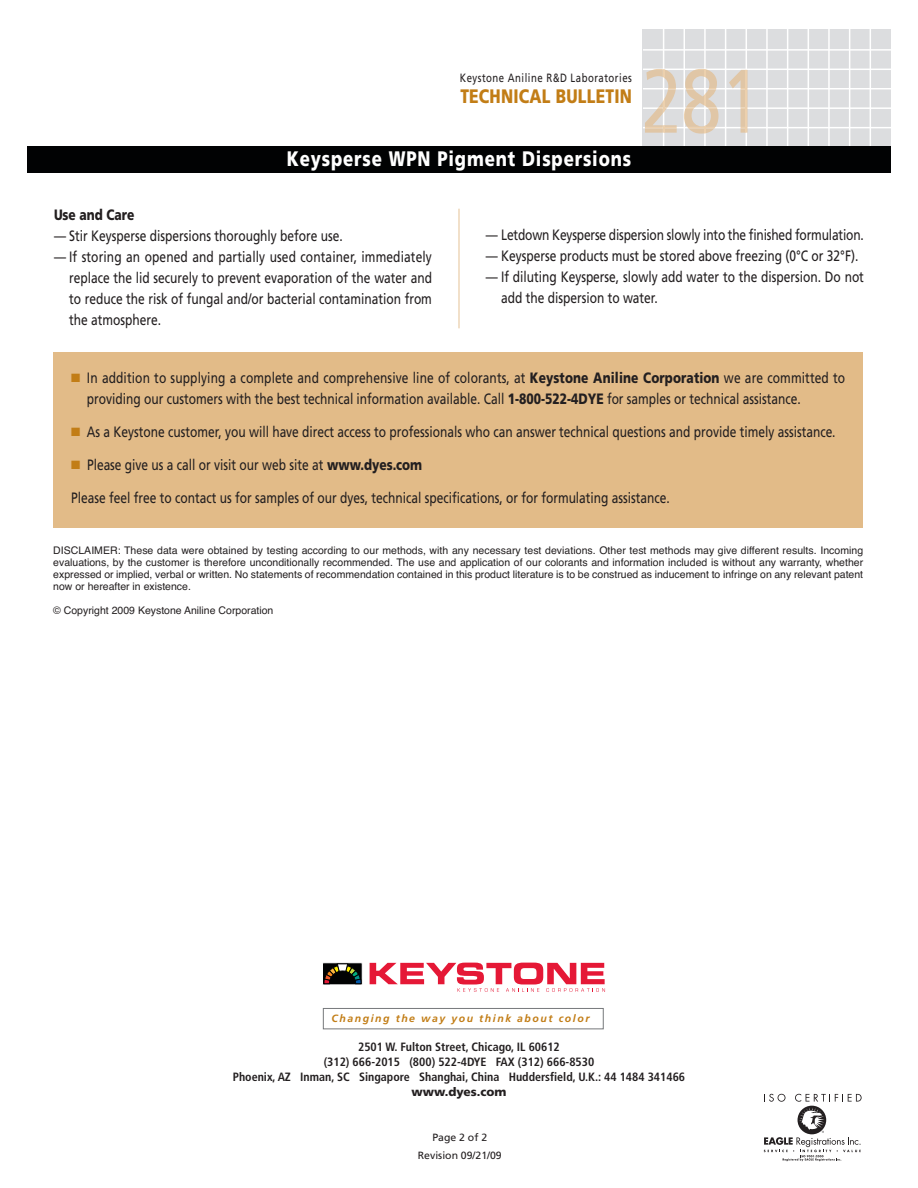
<style>
.page{position:relative;width:918px;height:1188px;background:#fff}
.page>*{position:absolute;margin:0;border:0;box-sizing:border-box;transform-origin:0 0}
.t1{font:900 21px "Frutiger";letter-spacing:.05em;color:#fff;scale:.8 1}
.t2{font:900 19.5px "Frutiger";letter-spacing:.015em;color:#c27d16;scale:.8 1}
.t3{font:15px/21px "Frutiger";color:#231f20;scale:.8 1}
.t4{font:900 15px "Frutiger";color:#231f20;scale:.8 1}
.t5{font:700 condensed 12px/15px "Frutiger";color:#231f20;text-align:center}
.t6{font:12px "Frutiger";letter-spacing:.05em;color:#231f20;scale:.8 1}
.t7{font:900 12px "Frutiger";color:#231f20}
.t8{font:10.5px/12px "Helvetica";color:#231f20;text-align:justify}
.t9{font:italic 700 10.5px "Frutiger";letter-spacing:.15em;color:#c27d16}
.t10{font:10.5px/18px "Frutiger";color:#231f20;text-align:center}
.s1{color:#c27d16}
.s2{font-weight:900}
</style>
<div class="page">
<div style="left:643px;top:29px;width:248px;height:118px;background:#dcdddf"></div>
<hr style="left:643px;top:49px;width:248px;height:2px;background:#fff">
<hr style="left:643px;top:88px;width:248px;height:1px;background:#fff">
<hr style="left:643px;top:107px;width:248px;height:2px;background:#fff">
<hr style="left:643px;top:69px;width:248px;height:1px;background:#fff">
<hr style="left:643px;top:127px;width:248px;height:1px;background:#fff">
<hr style="left:684px;top:24px;width:1px;height:303px;background:#fff">
<hr style="left:663px;top:24px;width:1px;height:303px;background:#fff">
<hr style="left:704px;top:24px;width:2px;height:303px;background:#fff">
<hr style="left:766px;top:24px;width:2px;height:303px;background:#fff">
<hr style="left:808px;top:24px;width:1px;height:303px;background:#fff">
<hr style="left:725px;top:26px;width:1px;height:300px;background:#fff">
<hr style="left:746px;top:26px;width:1px;height:304px;background:#fff">
<hr style="left:787px;top:26px;width:1px;height:307px;background:#fff">
<hr style="left:828px;top:26px;width:2px;height:309px;background:#fff">
<hr style="left:849px;top:26px;width:1px;height:300px;background:#fff">
<hr style="left:870px;top:22px;width:1px;height:310px;background:#fff">
<div style="left:27px;top:146px;width:864px;height:27px;background:#010203"></div>
<svg style="left:764px;top:1094px;width:98px;height:67px"></svg>
<svg style="left:645px;top:69px;width:103px;height:65px"></svg>
<hr style="left:684px;top:69px;width:1px;height:65px;background:#ecd0ad">
<hr style="left:663px;top:69px;width:1px;height:65px;background:#ecd0ad">
<hr style="left:704px;top:69px;width:2px;height:65px;background:#ecd0ad">
<hr style="left:725px;top:69px;width:1px;height:65px;background:#ecd0ad">
<hr style="left:746px;top:69px;width:1px;height:65px;background:#ecd0ad">
<div style="left:323px;top:1008px;width:281px;height:21px;border:1px solid #76787b"></div>
<div style="left:53px;top:353px;width:810px;height:175px;background:#e2bb88"></div>
<hr style="left:459px;top:209px;width:1px;height:119px;background:#e5c295">
<svg style="left:370px;top:963px;width:235px;height:29px"></svg>
<div style="left:322px;top:963px;width:40px;height:22px;border:1px solid #fff"></div>
<svg style="left:323px;top:963px;width:39px;height:22px"></svg>
<p class="t6" style="left:460px;top:73px;width:216px">Keystone Aniline R&amp;D Laboratories</p>
<h2 class="t2" style="left:460px;top:89px;width:216px">TECHNICAL BULLETIN</h2>
<h1 class="t1" style="left:287px;top:150px;width:432px">Keysperse WPN Pigment Dispersions</h1>
<p class="t4" style="left:54px;top:209px;width:102px">Use and Care</p>
<p class="t3" style="left:54px;top:226px;width:363px">— Stir Keysperse dispersions thoroughly before use.</p>
<p class="t3" style="left:69px;top:247px;width:455px;text-align:justify;text-indent:-15px">— If storing an opened and partially used container, immediately replace the lid securely to prevent evaporation of the water and to reduce the risk of fungal and/or bacterial contamination from the atmosphere.</p>
<p class="t3" style="left:486px;top:226px;width:474px">— Letdown Keysperse dispersion slowly into the finished formulation.</p>
<p class="t3" style="left:486px;top:247px;width:467px">— Keysperse products must be stored above freezing (0°C or 32°F).</p>
<p class="t3" style="left:501px;top:268px;width:455px;text-indent:-15px">— If diluting Keysperse, slowly add water to the dispersion. Do not add the dispersion to water.</p>
<p class="t3" style="left:87px;top:368px;width:949px;text-indent:-16px"><span class="s1">■</span> In addition to supplying a complete and comprehensive line of colorants, at <span class="s2">Keystone Aniline Corporation</span> we are committed to providing our customers with the best technical information available. Call <span class="s2">1-800-522-4DYE</span> for samples or technical assistance.</p>
<p class="t3" style="left:71px;top:422px;width:957px"><span class="s1">■</span> As a Keystone customer, you will have direct access to professionals who can answer technical questions and provide timely assistance.</p>
<p class="t3" style="left:71px;top:455px;width:440px"><span class="s1">■</span> Please give us a call or visit our web site at <span class="s2">www.dyes.com</span></p>
<p class="t3" style="left:71px;top:488px;width:750px">Please feel free to contact us for samples of our dyes, technical specifications, or for formulating assistance.</p>
<p class="t8" style="left:53px;top:544px;width:812px">DISCLAIMER: These data were obtained by testing according to our methods, with any necessary test deviations. Other test methods may give different results. Incoming evaluations, by the customer is therefore unconditionally recommended. The use and application of our colorants and information included is without any warranty, whether expressed or implied, verbal or written. No statements of recommendation contained in this product literature is to be construed as inducement to infringe on any relevant patent now or hereafter in existence.</p>
<p class="t8" style="left:53px;top:604px;width:222px">© Copyright 2009 Keystone Aniline Corporation</p>
<p class="t9" style="left:331px;top:1014px;width:260px">Changing the way you think about color</p>
<p class="t5" style="left:233px;top:1040px;width:454px">2501 W. Fulton Street, Chicago, IL 60612<br>(312) 666-2015 (800) 522-4DYE FAX (312) 666-8530<br>Phoenix, AZ Inman, SC Singapore Shanghai, China Huddersfield, U.K.: 44 1484 341466</p>
<p class="t7" style="left:411px;top:1087px;width:97px">www.dyes.com</p>
<p class="t10" style="left:418px;top:1129px;width:85px">Page 2 of 2<br>Revision 09/21/09</p>
</div>
